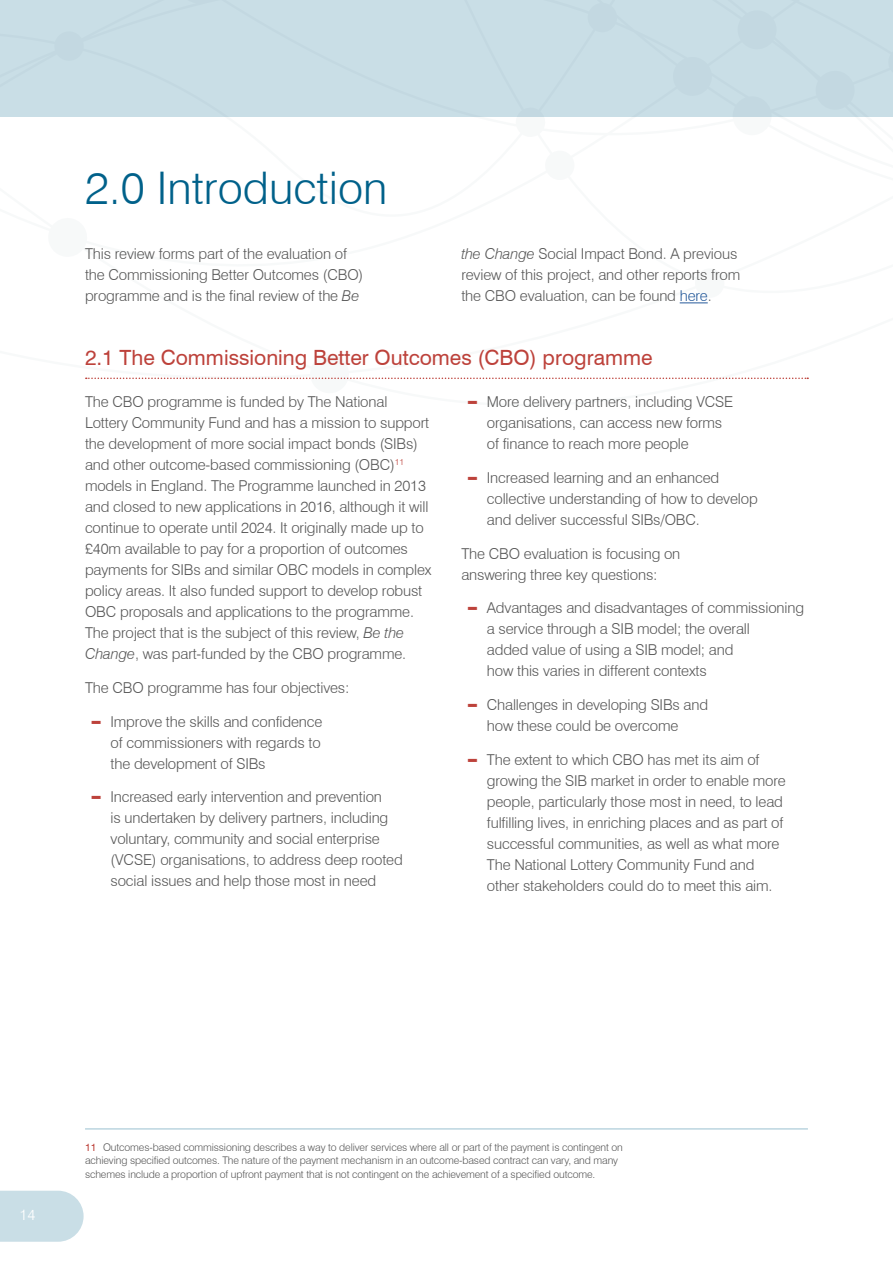
<style>
.page{position:relative;width:893px;height:1263px;background:#fff}
.page>*{position:absolute;margin:0;border:0;box-sizing:border-box;transform-origin:0 0}
.Heading__H1{font:300 45px "Swiss 721 BT";color:#00618a}
.Heading__H2{font:21px "Swiss 721";color:#bd423b}
.Body_Copy__P{font:300 15px/21px "Swiss 721 BT";letter-spacing:-.01em;color:#575757}
.t1{font:300 15px "Swiss 721 BT";color:#fff}
.Footnote{font:300 10.5px/13.5px "Swiss 721 BT";letter-spacing:-.01em;color:#575757}
.s1{font-style:italic}
.s2{color:#275b9b}
.s3{font-family:"Swiss 721";font-weight:400;color:#bd423b}
</style>
<div class="page">
<svg style="left:0;top:0;width:893px;height:379px"></svg>
<hr style="left:85px;top:1128px;width:723px;height:1px;background:#99c0d0">
<svg style="left:680px;top:303px;width:28px;height:1px"></svg>
<svg style="left:86px;top:378px;width:722px;height:1px"></svg>
<svg style="left:0;top:1191px;width:84px;height:51px;background:#cce0e7"></svg>
<p class="Heading__H1" style="left:85px;top:161px;width:304px">2.0 Introduction</p>
<p class="Body_Copy__P" style="left:85px;top:243px;width:280px">This review forms part of the evaluation of the Commissioning Better Outcomes (CBO) programme and is the final review of the <span class="s1">Be</span></p>
<p class="Body_Copy__P" style="left:461px;top:243px;width:280px"><span class="s1">the Change</span> Social Impact Bond. A previous review of this project, and other reports from the CBO evaluation, can be found <span class="s2">here</span>.</p>
<p class="Heading__H2" style="left:85px;top:343px;width:569px">2.1 The Commissioning Better Outcomes (CBO) programme</p>
<p class="Body_Copy__P" style="left:85px;top:391px;width:348px">The CBO programme is funded by The National Lottery Community Fund and has a mission to support the development of more social impact bonds (SIBs) and other outcome-based commissioning (OBC)<sup>11 </sup>models in England. The Programme launched in 2013 and closed to new applications in 2016, although it will continue to operate until 2024. It originally made up to £40m available to pay for a proportion of outcomes payments for SIBs and similar OBC models in complex policy areas. It also funded support to develop robust OBC proposals and applications to the programme.<br>The project that is the subject of this review, <span class="s1">Be the Change</span>, was part-funded by the CBO programme.</p>
<p class="Body_Copy__P" style="left:85px;top:677px;width:266px">The CBO programme has four objectives:</p>
<p class="Body_Copy__P" style="left:111px;top:711px;width:213px;text-align:justify;text-indent:-21px"><span class="s3">▬</span> Improve the skills and confidence of commissioners with regards to the development of SIBs</p>
<p class="Body_Copy__P" style="left:111px;top:786px;width:294px;text-indent:-21px"><span class="s3">▬</span> Increased early intervention and prevention<br>is undertaken by delivery partners, including voluntary, community and social enterprise (VCSE) organisations, to address deep rooted social issues and help those most in need</p>
<p class="Body_Copy__P" style="left:487px;top:391px;width:248px;text-indent:-21px"><span class="s3">▬</span> More delivery partners, including VCSE organisations, can access new forms of finance to reach more people</p>
<p class="Body_Copy__P" style="left:487px;top:467px;width:272px;text-indent:-21px"><span class="s3">▬</span> Increased learning and an enhanced collective understanding of how to develop and deliver successful SIBs/OBC.</p>
<p class="Body_Copy__P" style="left:461px;top:543px;width:221px">The CBO evaluation is focusing on answering three key questions:</p>
<p class="Body_Copy__P" style="left:487px;top:597px;width:319px;text-indent:-21px"><span class="s3">▬</span> Advantages and disadvantages of commissioning a service through a SIB model; the overall<br>added value of using a SIB model; and<br>how this varies in different contexts</p>
<p class="Body_Copy__P" style="left:466px;top:694px;width:244px;text-align:center"><span class="s3">▬</span> Challenges in developing SIBs and how these could be overcome</p>
<p class="Body_Copy__P" style="left:487px;top:749px;width:300px;text-indent:-21px"><span class="s3">▬</span> The extent to which CBO has met its aim of growing the SIB market in order to enable more people, particularly those most in need, to lead fulfilling lives, in enriching places and as part of successful communities, as well as what more The National Lottery Community Fund and other stakeholders could do to meet this aim.</p>
<p class="t1" style="left:20px;top:1206px;width:17px">14</p>
<p class="Footnote" style="left:85px;top:1140px;width:539px"><span class="s3">11</span> Outcomes-based commissioning describes a way to deliver services where all or part of the payment is contingent on achieving specified outcomes. The nature of the payment mechanism in an outcome-based contract can vary, and many schemes include a proportion of upfront payment that is not contingent on the achievement of a specified outcome.</p>
</div>
